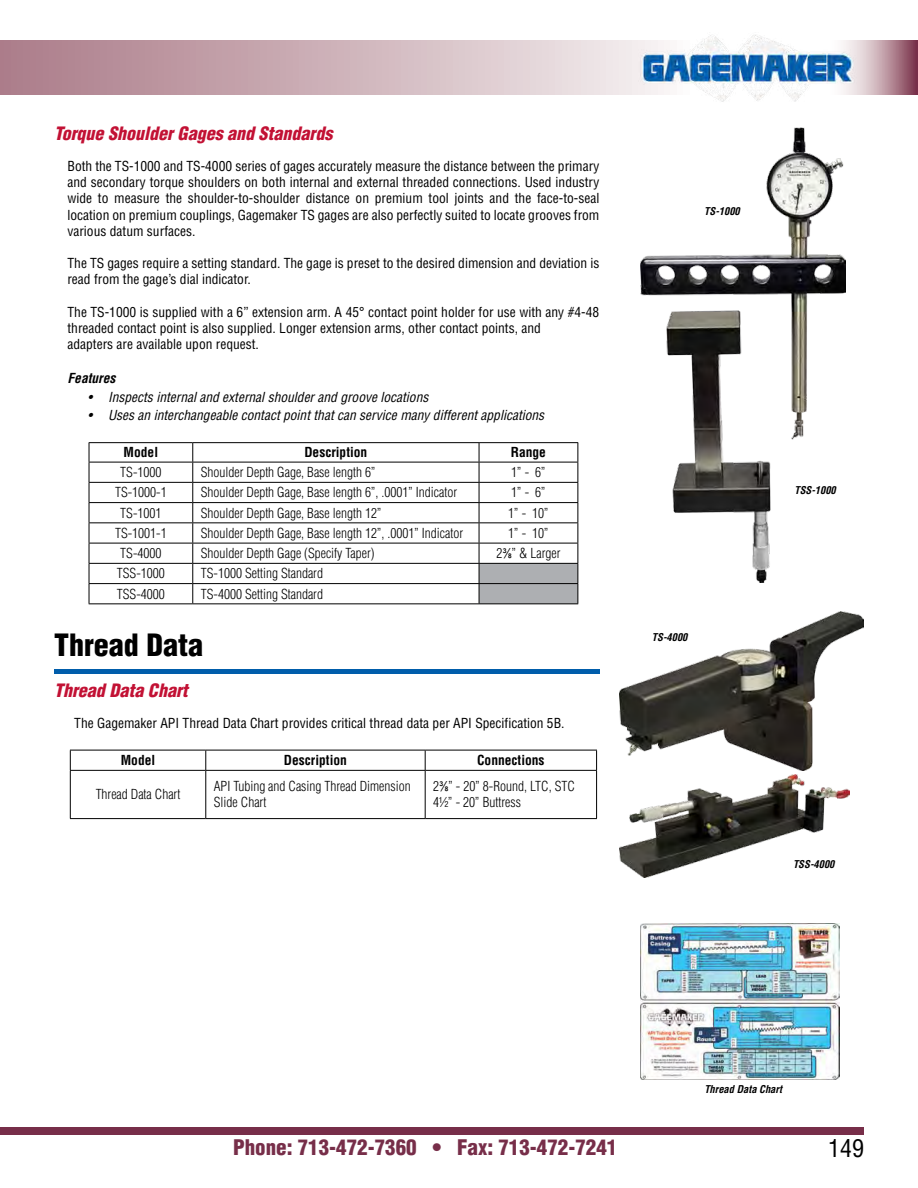
<style>
.page{position:relative;width:918px;height:1188px;background:#fff}
.page>*{position:absolute;margin:0;border:0;box-sizing:border-box;transform-origin:0 0}
.t1{font:900 condensed 30px "Helvetica LT Std";color:#000}
.t2{font:condensed 24px "Helvetica LT Std";color:#000}
.t3{font:900 condensed 21px "Helvetica LT Std";color:#772e49}
.t4{font:italic 900 condensed 18px "Helvetica LT Std";color:#c21134}
.t5{font:condensed 13.5px/16.2px "Helvetica LT Std";color:#000}
.t6{font:300 condensed 13.5px/16.2px "Helvetica LT Std";color:#000}
.t7{font:italic condensed 13.5px "Helvetica LT Std";color:#000}
.t8{font:700 condensed 13.5px "Helvetica LT Std";color:#000}
.t9{font:italic 700 condensed 13.5px "Helvetica LT Std";color:#000}
.t10{font:italic 700 condensed 10.5px "Helvetica LT Std";color:#000}
.s1{font-family:"Arial Narrow";font-weight:400;font-stretch:normal}
</style>
<div class="page">
<img style="left:641px;top:127px;width:205px;height:455px">
<img style="left:620px;top:774px;width:229px;height:103px">
<img style="left:620px;top:611px;width:244px;height:159px">
<hr style="left:89px;top:442px;width:104px;height:1px;background:#000">
<hr style="left:193px;top:442px;width:286px;height:1px;background:#000">
<hr style="left:479px;top:442px;width:99px;height:1px;background:#000">
<hr style="left:89px;top:462px;width:104px;height:1px;background:#000">
<hr style="left:193px;top:462px;width:286px;height:1px;background:#000">
<hr style="left:89px;top:482px;width:104px;height:1px;background:#000">
<hr style="left:193px;top:482px;width:286px;height:1px;background:#000">
<hr style="left:89px;top:502px;width:104px;height:1px;background:#000">
<hr style="left:193px;top:502px;width:286px;height:1px;background:#000">
<hr style="left:89px;top:522px;width:104px;height:1px;background:#000">
<hr style="left:193px;top:522px;width:286px;height:1px;background:#000">
<hr style="left:89px;top:543px;width:104px;height:1px;background:#000">
<hr style="left:193px;top:543px;width:286px;height:1px;background:#000">
<hr style="left:89px;top:563px;width:104px;height:1px;background:#000">
<hr style="left:193px;top:563px;width:286px;height:1px;background:#000">
<hr style="left:89px;top:583px;width:104px;height:1px;background:#000">
<svg style="left:89px;top:443px;width:1px;height:160px"></svg>
<hr style="left:193px;top:583px;width:286px;height:1px;background:#000">
<svg style="left:192px;top:443px;width:1px;height:160px"></svg>
<svg style="left:479px;top:443px;width:100px;height:161px"></svg>
<hr style="left:479px;top:603px;width:99px;height:1px;background:#000">
<hr style="left:89px;top:603px;width:104px;height:1px;background:#000">
<hr style="left:193px;top:603px;width:286px;height:1px;background:#000">
<hr style="left:70px;top:750px;width:136px;height:1px;background:#000">
<svg style="left:70px;top:750px;width:1px;height:20px"></svg>
<hr style="left:70px;top:770px;width:136px;height:1px;background:#000">
<hr style="left:70px;top:771px;width:1px;height:47px;background:#000">
<hr style="left:205px;top:771px;width:1px;height:47px;background:#000">
<hr style="left:596px;top:771px;width:1px;height:47px;background:#000">
<hr style="left:70px;top:818px;width:136px;height:1px;background:#000">
<hr style="left:425px;top:771px;width:1px;height:47px;background:#000">
<hr style="left:206px;top:818px;width:219px;height:1px;background:#000">
<hr style="left:425px;top:818px;width:172px;height:1px;background:#000">
<hr style="left:206px;top:750px;width:219px;height:1px;background:#000">
<svg style="left:205px;top:750px;width:1px;height:20px"></svg>
<hr style="left:425px;top:750px;width:172px;height:1px;background:#000">
<svg style="left:425px;top:750px;width:1px;height:20px"></svg>
<svg style="left:596px;top:750px;width:1px;height:20px"></svg>
<hr style="left:206px;top:770px;width:219px;height:1px;background:#000">
<hr style="left:425px;top:770px;width:172px;height:1px;background:#000">
<div style="left:54px;top:669px;width:545px;height:5px;background:#005dab"></div>
<img style="left:641px;top:923px;width:198px;height:156px">
<div style="left:0;top:40px;width:702px;height:54px;background:linear-gradient(to right,#aa7987,#f7f4f4)"></div>
<svg style="left:857px;top:40px;width:61px;height:54px"></svg>
<div style="left:0;top:1128px;width:864px;height:7px;background:#772e49"></div>
<img style="left:638px;top:35px;width:219px;height:67px">
<h3 class="t4" style="left:54px;top:122px;width:280px">Torque Shoulder Gages and Standards</h3>
<p class="t5" style="left:68px;top:158px;width:533px;text-align:justify">Both the TS-1000 and TS-4000 series of gages accurately measure the distance between the primary and secondary torque shoulders on both internal and external threaded connections. Used industry wide to measure the shoulder-to-shoulder distance on premium tool joints and the face-to-seal location on premium couplings, Gagemaker TS gages are also perfectly suited to locate grooves from various datum surfaces.</p>
<p class="t5" style="left:68px;top:255px;width:533px">The TS gages require a setting standard. The gage is preset to the desired dimension and deviation is read from the gage’s dial indicator.</p>
<p class="t5" style="left:68px;top:304px;width:533px">The TS-1000 is supplied with a 6” extension arm. A 45° contact point holder for use with any #4-48 threaded contact point is also supplied. Longer extension arms, other contact points, and<br>adapters are available upon request.</p>
<p class="t9" style="left:68px;top:370px;width:49px">Features</p>
<p class="t7" style="left:88px;top:388px;width:342px">• Inspects internal and external shoulder and groove locations</p>
<p class="t7" style="left:88px;top:407px;width:458px">• Uses an interchangeable contact point that can service many different applications</p>
<p class="t8" style="left:124px;top:444px;width:36px">Model</p>
<p class="t8" style="left:304px;top:444px;width:64px">Description</p>
<p class="t8" style="left:511px;top:444px;width:37px">Range</p>
<p class="t6" style="left:120px;top:464px;width:43px">TS-1000</p>
<p class="t6" style="left:201px;top:464px;width:176px">Shoulder Depth Gage, Base length 6”</p>
<p class="t6" style="left:511px;top:464px;width:36px">1” - 6”</p>
<p class="t6" style="left:115px;top:484px;width:53px">TS-1000-1</p>
<p class="t6" style="left:201px;top:484px;width:258px">Shoulder Depth Gage, Base length 6”, .0001” Indicator</p>
<p class="t6" style="left:511px;top:484px;width:36px">1” - 6”</p>
<p class="t6" style="left:120px;top:505px;width:43px">TS-1001</p>
<p class="t6" style="left:201px;top:505px;width:182px">Shoulder Depth Gage, Base length 12”</p>
<p class="t6" style="left:508px;top:505px;width:42px">1” - 10”</p>
<p class="t6" style="left:115px;top:525px;width:53px">TS-1001-1</p>
<p class="t6" style="left:201px;top:525px;width:264px">Shoulder Depth Gage, Base length 12”, .0001” Indicator</p>
<p class="t6" style="left:508px;top:525px;width:42px">1” - 10”</p>
<p class="t6" style="left:120px;top:545px;width:43px">TS-4000</p>
<p class="t6" style="left:201px;top:545px;width:175px">Shoulder Depth Gage (Specify Taper)</p>
<p class="t6" style="left:496px;top:545px;width:65px">2<span class="s1">⅜</span>” &amp; Larger</p>
<p class="t6" style="left:117px;top:565px;width:49px">TSS-1000</p>
<p class="t6" style="left:201px;top:565px;width:124px">TS-1000 Setting Standard</p>
<p class="t6" style="left:117px;top:586px;width:49px">TSS-4000</p>
<p class="t6" style="left:201px;top:586px;width:124px">TS-4000 Setting Standard</p>
<h1 class="t1" style="left:54px;top:626px;width:151px">Thread Data</h1>
<h3 class="t4" style="left:54px;top:679px;width:135px">Thread Data Chart</h3>
<p class="t5" style="left:74px;top:714px;width:492px">The Gagemaker API Thread Data Chart provides critical thread data per API Specification 5B.</p>
<p class="t8" style="left:121px;top:752px;width:36px">Model</p>
<p class="t8" style="left:284px;top:752px;width:64px">Description</p>
<p class="t8" style="left:477px;top:752px;width:69px">Connections</p>
<p class="t6" style="left:96px;top:786px;width:86px">Thread Data Chart</p>
<p class="t6" style="left:214px;top:778px;width:198px">API Tubing and Casing Thread Dimension<br>Slide Chart</p>
<p class="t6" style="left:433px;top:778px;width:143px">2<span class="s1">⅜</span>” - 20” 8-Round, LTC, STC<br>4½” - 20” Buttress</p>
<p class="t10" style="left:704px;top:205px;width:37px">TS-1000</p>
<p class="t10" style="left:652px;top:631px;width:37px">TS-4000</p>
<p class="t10" style="left:794px;top:483px;width:43px">TSS-1000</p>
<p class="t10" style="left:793px;top:858px;width:43px">TSS-4000</p>
<p class="t10" style="left:704px;top:1083px;width:79px">Thread Data Chart</p>
<h3 class="t3" style="left:233px;top:1134px;width:386px">Phone: 713-472-7360 • Fax: 713-472-7241</h3>
<h2 class="t2" style="left:828px;top:1133px;width:37px">149</h2>
</div>
